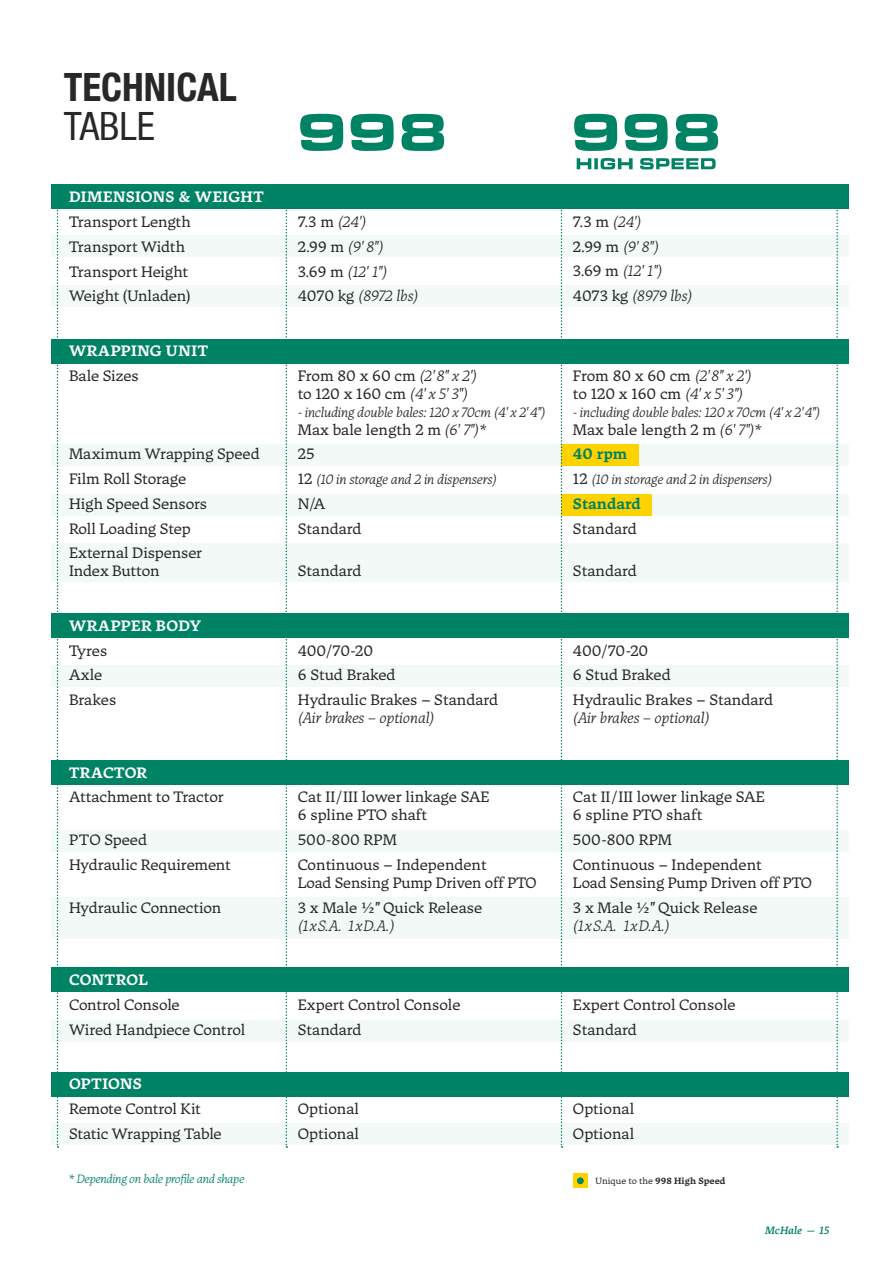
<style>
.page{position:relative;width:893px;height:1263px;background:#fff}
.page>*{position:absolute;margin:0;border:0;box-sizing:border-box;transform-origin:0 0}
.t1{font:700 condensed 39px "Helvetica Neue";color:#292829}
.t2{font:condensed 39px "Helvetica Neue LT Com";color:#292829}
.t3{font:15px/24.8px "Tuna";color:#292829}
.t4{font:italic 300 15px/24.8px "Tuna";color:#292829}
.t5{font:700 15px "Tuna";letter-spacing:.025em;color:#fff}
.t6{font:15px/24.8px "Tuna";letter-spacing:-.02em;color:#292829}
.t7{font:700 15px "Tuna";color:#008265}
.t8{font:italic 300 13.5px "Tuna";letter-spacing:-.01em;color:#292829}
.t9{font:italic 300 12px "Tuna";letter-spacing:-.02em;color:#008265}
.t10{font:italic 500 10.5px "Tuna";letter-spacing:-.005em;color:#008265}
.t11{font:700 9px "Tuna";color:#292829}
.s1{font-weight:400;font-style:normal}
.s2{font-weight:300;font-style:italic}
.s3{font-weight:400;font-style:normal;font-size:15px}
.s4{font-weight:500;font-style:italic}
.s5{font-weight:700;color:#008265}
.s6{font-weight:400}
</style>
<div class="page">
<div style="left:51px;top:236px;width:798px;height:21px;background:#f2f9f7"></div>
<div style="left:51px;top:185px;width:798px;height:24px;background:#008265"></div>
<div style="left:51px;top:339px;width:798px;height:24px;background:#008265"></div>
<div style="left:51px;top:613px;width:798px;height:24px;background:#008265"></div>
<div style="left:51px;top:761px;width:798px;height:24px;background:#008265"></div>
<div style="left:51px;top:968px;width:798px;height:24px;background:#008265"></div>
<div style="left:51px;top:1072px;width:798px;height:24px;background:#008265"></div>
<div style="left:51px;top:543px;width:798px;height:39px;background:#f2f9f7"></div>
<div style="left:51px;top:897px;width:798px;height:41px;background:#f2f9f7"></div>
<div style="left:51px;top:494px;width:798px;height:21px;background:#f2f9f7"></div>
<div style="left:51px;top:285px;width:798px;height:22px;background:#f2f9f7"></div>
<div style="left:51px;top:444px;width:798px;height:22px;background:#f2f9f7"></div>
<div style="left:561px;top:444px;width:78px;height:22px;background:#ffd200"></div>
<div style="left:561px;top:494px;width:91px;height:21px;background:#ffd200"></div>
<div style="left:51px;top:665px;width:798px;height:22px;background:#f2f9f7"></div>
<div style="left:51px;top:830px;width:798px;height:21px;background:#f2f9f7"></div>
<div style="left:51px;top:1123px;width:798px;height:22px;background:#f2f9f7"></div>
<div style="left:51px;top:1020px;width:798px;height:21px;background:#f2f9f7"></div>
<svg style="left:286px;top:210px;width:1px;height:937px"></svg>
<svg style="left:57px;top:210px;width:2px;height:937px"></svg>
<svg style="left:561px;top:210px;width:1px;height:937px"></svg>
<svg style="left:836px;top:210px;width:2px;height:937px"></svg>
<svg style="left:675px;top:114px;width:43px;height:37px"></svg>
<svg style="left:625px;top:113px;width:43px;height:38px"></svg>
<svg style="left:574px;top:113px;width:43px;height:38px"></svg>
<svg style="left:577px;top:158px;width:139px;height:11px"></svg>
<svg style="left:402px;top:114px;width:42px;height:37px"></svg>
<svg style="left:351px;top:113px;width:43px;height:38px"></svg>
<svg style="left:300px;top:113px;width:43px;height:38px"></svg>
<div style="left:573px;top:1173px;width:15px;height:15px;background:#ffd200"></div>
<div style="left:577px;top:1177px;width:7px;height:7px;background:#008265;border-radius:50%"></div>
<h1 class="t1" style="left:64px;top:55px;width:175px">TECHNICAL</h1>
<h1 class="t2" style="left:64px;top:103px;width:93px">TABLE</h1>
<p class="t5" style="left:69px;top:188px;width:196px">DIMENSIONS &amp; WEIGHT</p>
<p class="t3" style="left:69px;top:209px;width:123px">Transport Length<br>Transport Width<br>Transport Height<br>Weight (Unladen)</p>
<p class="t5" style="left:69px;top:341px;width:141px">WRAPPING UNIT</p>
<p class="t3" style="left:69px;top:363px;width:71px">Bale Sizes</p>
<p class="t3" style="left:69px;top:442px;width:192px">Maximum Wrapping Speed<br>Film Roll Storage<br>High Speed Sensors<br>Roll Loading Step<br>External Dispenser</p>
<p class="t3" style="left:69px;top:559px;width:92px">Index Button</p>
<p class="t5" style="left:69px;top:616px;width:134px">WRAPPER BODY</p>
<p class="t3" style="left:69px;top:638px;width:49px">Tyres<br>Axle<br>Brakes</p>
<p class="t5" style="left:69px;top:763px;width:80px">TRACTOR</p>
<p class="t3" style="left:69px;top:785px;width:156px">Attachment to Tractor</p>
<p class="t3" style="left:69px;top:827px;width:163px">PTO Speed<br>Hydraulic Requirement</p>
<p class="t3" style="left:69px;top:895px;width:154px">Hydraulic Connection</p>
<p class="t5" style="left:69px;top:970px;width:80px">CONTROL</p>
<p class="t3" style="left:69px;top:992px;width:178px">Control Console<br>Wired Handpiece Control</p>
<p class="t5" style="left:69px;top:1074px;width:74px">OPTIONS</p>
<p class="t6" style="left:69px;top:1096px;width:154px">Remote Control Kit<br>Static Wrapping Table</p>
<p class="t4" style="left:298px;top:209px;width:122px"><span class="s1">7.3 m</span> (24')<br><span class="s1">2.99 m</span> (9' 8")<br><span class="s1">3.69 m</span> (12' 1")<br><span class="s1">4070 kg</span> (8972 lbs)</p>
<p class="t3" style="left:298px;top:366px;width:181px;line-height:18px">From 80 x 60 cm <span class="s2">(2' 8" x 2') </span>to 120 x 160 cm <span class="s2">(4' x 5' 3")</span></p>
<p class="t8" style="left:298px;top:403px;width:249px">- including double bales: 120 x 70cm (4' x 2' 4")</p>
<p class="t3" style="left:298px;top:417px;width:190px">Max bale length 2 m <span class="s2">(6' 7")*<br></span>25</p>
<p class="t8" style="left:298px;top:471px;width:201px"><span class="s3">12</span> (10 in storage and 2 in dispensers)</p>
<p class="t3" style="left:298px;top:491px;width:65px">N/A<br>Standard</p>
<p class="t3" style="left:298px;top:559px;width:65px">Standard</p>
<p class="t3" style="left:298px;top:638px;width:202px">400/70-20<br>6 Stud Braked<br>Hydraulic Brakes – Standard</p>
<p class="t4" style="left:298px;top:705px;width:138px">(Air brakes – optional)</p>
<p class="t3" style="left:298px;top:788px;width:193px;line-height:18px">Cat II/III lower linkage SAE<br>6 spline PTO shaft</p>
<p class="t3" style="left:298px;top:827px;width:190px">500-800 RPM<br>Continuous – Independent</p>
<p class="t3" style="left:298px;top:870px;width:240px">Load Sensing Pump Driven off PTO<br>3 x Male ½<span class="s4">"</span> Quick Release</p>
<p class="t4" style="left:298px;top:913px;width:98px">(1xS.A. 1xD.A.)</p>
<p class="t3" style="left:298px;top:992px;width:164px">Expert Control Console<br>Standard</p>
<p class="t3" style="left:298px;top:1096px;width:63px">Optional<br>Optional</p>
<p class="t4" style="left:573px;top:209px;width:121px"><span class="s1">7.3 m</span> (24')<br><span class="s1">2.99 m</span> (9' 8")<br><span class="s1">3.69 m</span> (12' 1")<br><span class="s1">4073 kg</span> (8979 lbs)</p>
<p class="t3" style="left:573px;top:366px;width:180px;line-height:18px">From 80 x 60 cm <span class="s2">(2' 8" x 2') </span>to 120 x 160 cm <span class="s2">(4' x 5' 3")</span></p>
<p class="t8" style="left:573px;top:403px;width:249px">- including double bales: 120 x 70cm (4' x 2'4")</p>
<p class="t3" style="left:573px;top:417px;width:190px">Max bale length 2 m <span class="s2">(6' 7")*<br></span><span class="s5">40 rpm</span></p>
<p class="t8" style="left:573px;top:471px;width:201px"><span class="s3">12</span> (10 in storage and 2 in dispensers)</p>
<p class="t7" style="left:573px;top:494px;width:69px">Standard</p>
<p class="t3" style="left:573px;top:516px;width:65px">Standard</p>
<p class="t3" style="left:573px;top:559px;width:65px">Standard</p>
<p class="t3" style="left:573px;top:638px;width:202px">400/70-20<br>6 Stud Braked<br>Hydraulic Brakes – Standard</p>
<p class="t4" style="left:573px;top:705px;width:138px">(Air brakes – optional)</p>
<p class="t3" style="left:573px;top:788px;width:193px;line-height:18px">Cat II/III lower linkage SAE<br>6 spline PTO shaft</p>
<p class="t3" style="left:573px;top:827px;width:190px">500-800 RPM<br>Continuous – Independent</p>
<p class="t3" style="left:573px;top:870px;width:240px">Load Sensing Pump Driven off PTO<br>3 x Male ½<span class="s4">"</span> Quick Release</p>
<p class="t4" style="left:573px;top:913px;width:98px">(1xS.A. 1xD.A.)</p>
<p class="t3" style="left:573px;top:992px;width:164px">Expert Control Console<br>Standard</p>
<p class="t3" style="left:573px;top:1096px;width:63px">Optional<br>Optional</p>
<p class="t9" style="left:69px;top:1172px;width:177px">* Depending on bale profile and shape</p>
<p class="t11" style="left:595px;top:1175px;width:132px"><span class="s6">Unique to the</span> 998 High Speed</p>
<p class="t10" style="left:765px;top:1223px;width:65px">McHale — 15</p>
</div>
